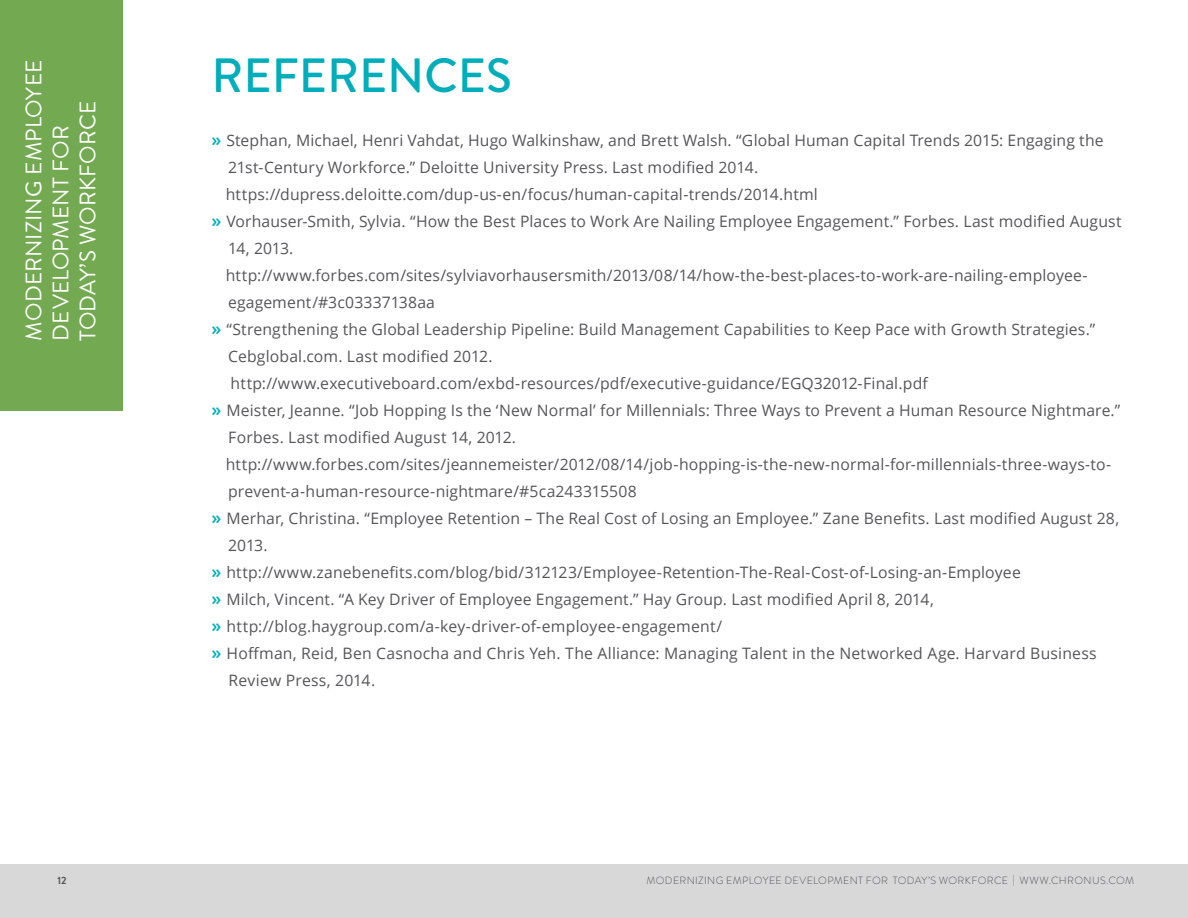
<style>
.page{position:relative;width:1188px;height:918px;background:#fff}
.page>*{position:absolute;margin:0;border:0;box-sizing:border-box;transform-origin:0 0}
.t1{font:500 48px "Brandon Grotesque";color:#00adbb}
.t2{font:22.5px/27px "Brandon Grotesque";letter-spacing:.005em;color:#fff}
.t3{font:15.75px "Open Sans";letter-spacing:.01em;color:#55565a}
.t4{font:300 10.5px "Brandon Grotesque";letter-spacing:.035em;color:#55565a}
.t5{font:700 10.5px "Brandon Grotesque";color:#55565a}
.s1{font-weight:600;font-size:18px;color:#00adbb}
</style>
<div class="page">
<div style="left:0;top:0;width:122px;height:411px;background:#73a950"></div>
<div style="left:0;top:864px;width:1188px;height:54px;background:#d8d8d9"></div>
<h2 class="t2" style="left:21px;top:341px;width:282px;rotate:-90deg">MODERNIZING EMPLOYEE<br>DEVELOPMENT FOR<br>TODAY’S WORKFORCE</h2>
<h1 class="t1" style="left:212px;top:42px;width:302px">REFERENCES</h1>
<p class="t3" style="left:212px;top:130px;width:894px"><span class="s1">»</span> Stephan, Michael, Henri Vahdat, Hugo Walkinshaw, and Brett Walsh. “Global Human Capital Trends 2015: Engaging the</p>
<p class="t3" style="left:228px;top:157px;width:532px">21st-Century Workforce.” Deloitte University Press. Last modified 2014.</p>
<p class="t3" style="left:226px;top:184px;width:594px">https://dupress.deloitte.com/dup-us-en/focus/human-capital-trends/2014.html</p>
<p class="t3" style="left:212px;top:211px;width:912px"><span class="s1">»</span> Vorhauser-Smith, Sylvia. “How the Best Places to Work Are Nailing Employee Engagement.” Forbes. Last modified August</p>
<p class="t3" style="left:228px;top:238px;width:67px">14, 2013.</p>
<p class="t3" style="left:226px;top:265px;width:863px">http://www.forbes.com/sites/sylviavorhausersmith/2013/08/14/how-the-best-places-to-work-are-nailing-employee-</p>
<p class="t3" style="left:228px;top:292px;width:208px">egagement/#3c03337138aa</p>
<p class="t3" style="left:212px;top:319px;width:885px"><span class="s1">»</span> “Strengthening the Global Leadership Pipeline: Build Management Capabilities to Keep Pace with Growth Strategies.”</p>
<p class="t3" style="left:228px;top:346px;width:266px">Cebglobal.com. Last modified 2012.</p>
<p class="t3" style="left:231px;top:373px;width:699px">http://www.executiveboard.com/exbd-resources/pdf/executive-guidance/EGQ32012-Final.pdf</p>
<p class="t3" style="left:212px;top:400px;width:910px"><span class="s1">»</span> Meister, Jeanne. “Job Hopping Is the ‘New Normal’ for Millennials: Three Ways to Prevent a Human Resource Nightmare.”</p>
<p class="t3" style="left:228px;top:427px;width:289px">Forbes. Last modified August 14, 2012.</p>
<p class="t3" style="left:226px;top:454px;width:887px">http://www.forbes.com/sites/jeannemeister/2012/08/14/job-hopping-is-the-new-normal-for-millennials-three-ways-to-</p>
<p class="t3" style="left:228px;top:481px;width:410px">prevent-a-human-resource-nightmare/#5ca243315508</p>
<p class="t3" style="left:212px;top:508px;width:909px"><span class="s1">»</span> Merhar, Christina. “Employee Retention – The Real Cost of Losing an Employee.” Zane Benefits. Last modified August 28,</p>
<p class="t3" style="left:228px;top:535px;width:41px">2013.</p>
<p class="t3" style="left:212px;top:562px;width:811px"><span class="s1">»</span> http://www.zanebenefits.com/blog/bid/312123/Employee-Retention-The-Real-Cost-of-Losing-an-Employee</p>
<p class="t3" style="left:212px;top:589px;width:724px"><span class="s1">»</span> Milch, Vincent. “A Key Driver of Employee Engagement.” Hay Group. Last modified April 8, 2014,</p>
<p class="t3" style="left:212px;top:616px;width:512px"><span class="s1">»</span> http://blog.haygroup.com/a-key-driver-of-employee-engagement/</p>
<p class="t3" style="left:212px;top:643px;width:887px"><span class="s1">»</span> Hoffman, Reid, Ben Casnocha and Chris Yeh. The Alliance: Managing Talent in the Networked Age. Harvard Business</p>
<p class="t3" style="left:229px;top:670px;width:148px">Review Press, 2014.</p>
<p class="t5" style="left:57px;top:873px;width:11px">12</p>
<p class="t4" style="left:646px;top:874px;width:489px">MODERNIZING EMPLOYEE DEVELOPMENT FOR TODAY’S WORKFORCE | WWW.CHRONUS.COM</p>
</div>
